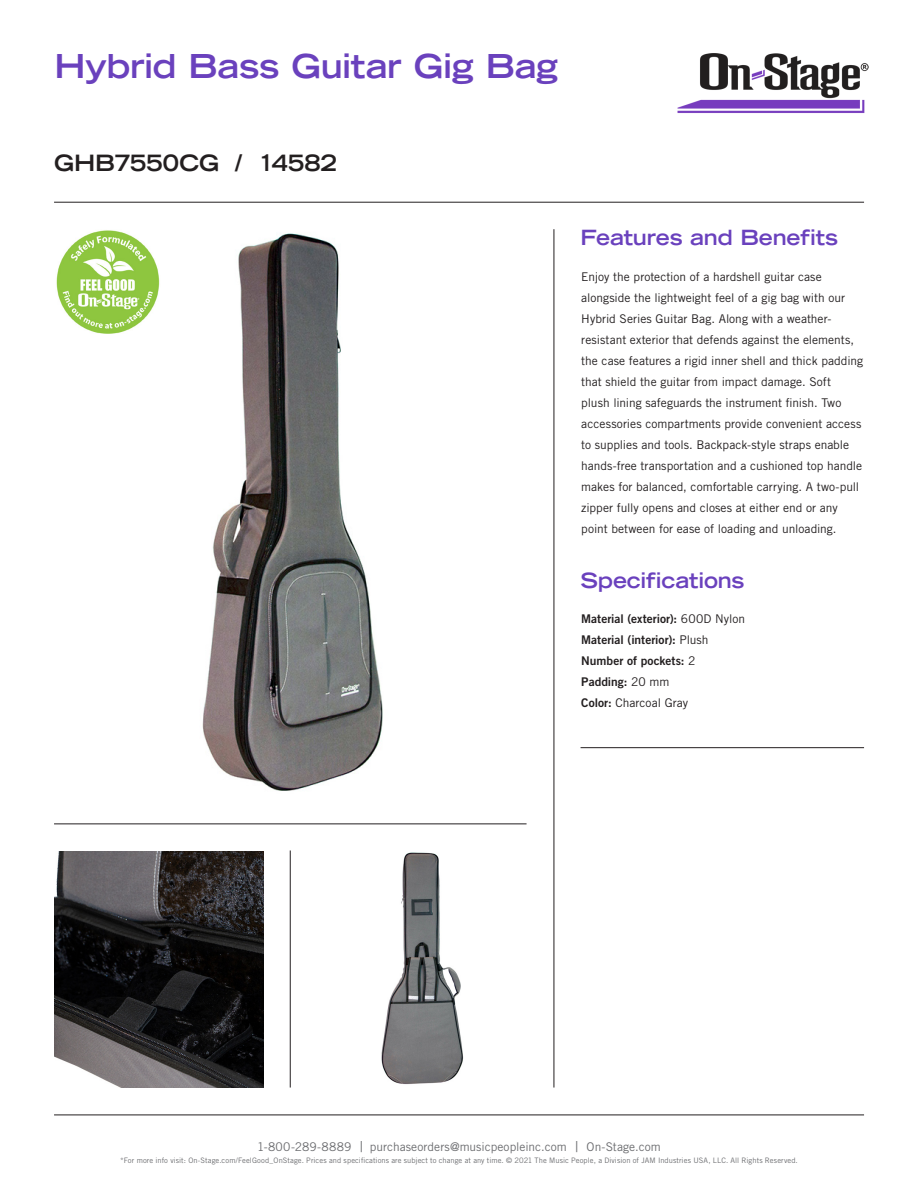
<style>
.page{position:relative;width:918px;height:1188px;background:#fff}
.page>*{position:absolute;margin:0;border:0;box-sizing:border-box;transform-origin:0 0}
.t1{font:700 expanded 33px "Trade Gothic LT Std";letter-spacing:-.015em;color:#6a41bd}
.t2{font:700 expanded 22.5px "Trade Gothic LT Std";color:#231f20}
.t3{font:700 expanded 21px "Trade Gothic LT Std";letter-spacing:-.01em;color:#6a41bd}
.Paragraph_Style_1{font:12px/21px "Trade Gothic LT Std";color:#231f20}
.Paragraph_Style_1-2{font:12px "Trade Gothic LT Std Bd 2";color:#231f20}
.t4{font:12px "Trade Gothic LT Std";letter-spacing:.005em;color:#6c6d70}
.t5{font:7.5px "Trade Gothic LT Std";letter-spacing:.01em;color:#6c6d70}
.s1{font-family:"Trade Gothic LT Std"}
.s2{font-family:"Trade Gothic LT Std Bd 2"}
.s3{font-size:15px}
</style>
<div class="page">
<hr style="left:54px;top:202px;width:810px;height:1px;background:#231f20">
<img style="left:677px;top:53px;width:192px;height:60px">
<hr style="left:54px;top:824px;width:473px;height:1px;background:#231f20">
<hr style="left:290px;top:851px;width:1px;height:237px;background:#231f20">
<hr style="left:554px;top:229px;width:1px;height:859px;background:#231f20">
<hr style="left:581px;top:747px;width:283px;height:1px;background:#231f20">
<hr style="left:54px;top:1115px;width:810px;height:1px;background:#231f20">
<img style="left:56px;top:230px;width:104px;height:104px">
<img style="left:381px;top:852px;width:83px;height:233px">
<img style="left:55px;top:852px;width:209px;height:236px">
<img style="left:202px;top:233px;width:181px;height:558px">
<p class="t1" style="left:55px;top:45px;width:505px">Hybrid Bass Guitar Gig Bag</p>
<p class="t2" style="left:54px;top:148px;width:285px">GHB7550CG / 14582</p>
<h3 class="t3" style="left:581px;top:224px;width:259px">Features and Benefits</h3>
<p class="Paragraph_Style_1" style="left:581px;top:266px;width:283px">Enjoy the protection of a hardshell guitar case alongside the lightweight feel of a gig bag with our Hybrid Series Guitar Bag. Along with a weather&shy;resistant exterior that defends against the elements, the case features a rigid inner shell and thick padding that shield the guitar from impact damage. Soft<br>plush lining safeguards the instrument finish. Two accessories compartments provide convenient access to supplies and tools. Backpack-style straps enable hands-free transportation and a cushioned top handle makes for balanced, comfortable carrying. A two-pull zipper fully opens and closes at either end or any point between for ease of loading and unloading.</p>
<h3 class="t3" style="left:580px;top:566px;width:165px">Specifications</h3>
<p class="Paragraph_Style_1-2" style="left:581px;top:611px;width:165px">Material (exterior): <span class="s1">600D Nylon</span></p>
<p class="Paragraph_Style_1-2" style="left:581px;top:632px;width:129px">Material (interior): <span class="s1">Plush</span></p>
<p class="Paragraph_Style_1-2" style="left:581px;top:653px;width:116px">Number of pockets: <span class="s1">2</span></p>
<p class="Paragraph_Style_1-2" style="left:581px;top:674px;width:90px">Padding: <span class="s1">20 mm</span></p>
<p class="Paragraph_Style_1" style="left:581px;top:692px;width:108px"><span class="s2">Color:</span> Charcoal Gray</p>
<p class="t4" style="left:257px;top:1139px;width:405px">1-800-289-8889 <span class="s3">|</span> purchaseorders@musicpeopleinc.com <span class="s3">|</span> On-Stage.com</p>
<p class="t5" style="left:120px;top:1156px;width:679px">*For more info visit: On-Stage.com/FeelGood_OnStage. Prices and specifications are subject to change at any time. © 2021 The Music People, a Division of JAM Industries USA, LLC. All Rights Reserved.</p>
</div>
